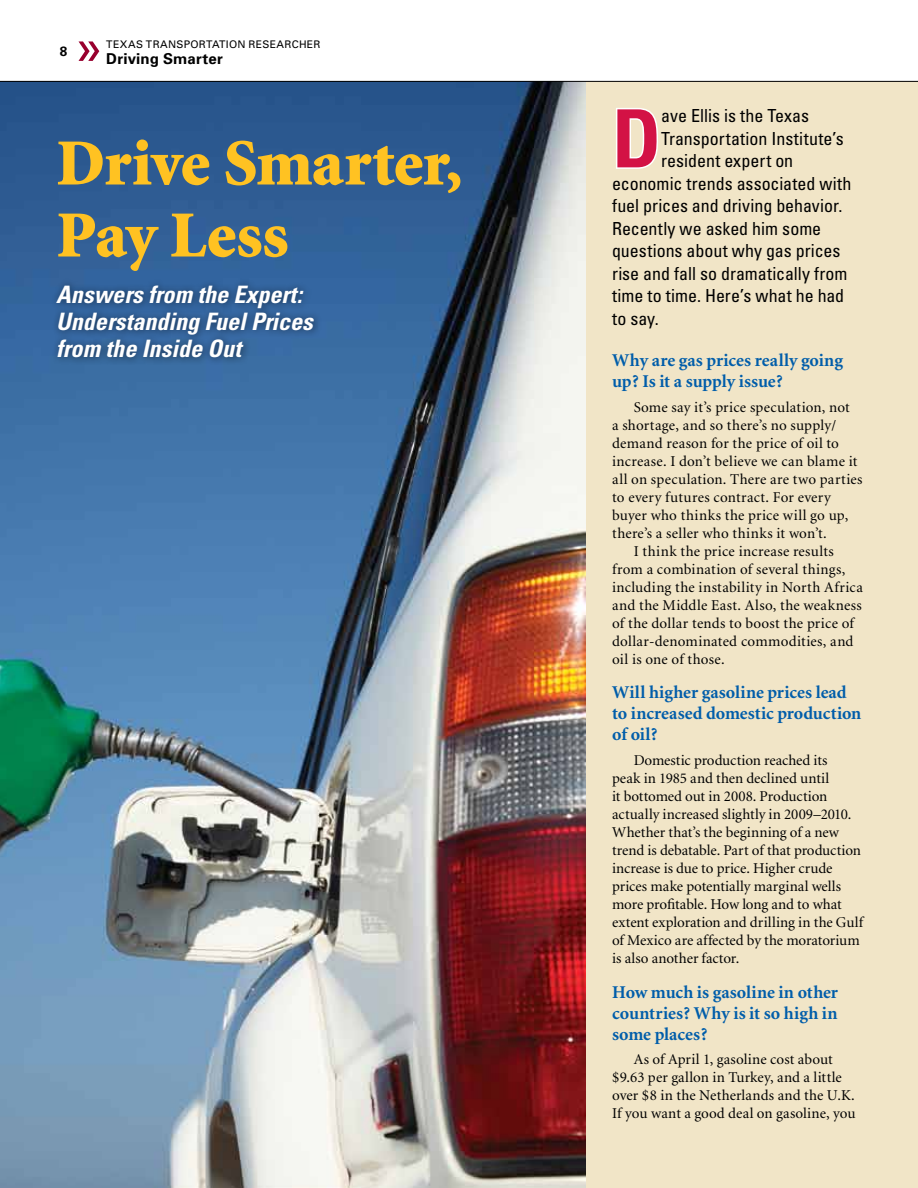
<style>
.page{position:relative;width:918px;height:1188px;background:#fff}
.page>*{position:absolute;margin:0;border:0;box-sizing:border-box;transform-origin:0 0}
.t1{font:700 condensed 80.4px "Univers";color:#d31245}
.t2{font:900 66px/72px "Minion";letter-spacing:-.005em;color:#ffc222}
.t3{font:italic 700 condensed 24px/27px "Univers";color:#fff}
.t4{font:condensed 18px "Univers";color:#000}
.t5{font:700 18px/21px "Minion";color:#005daa}
.t6{font:15px/18px "Minion";letter-spacing:.005em;color:#000}
.t7{font:15px "Minion";letter-spacing:.025em;color:#000}
.t8{font:15px "Minion";letter-spacing:.03em;color:#000}
.t9{font:700 15px "Univers";letter-spacing:.01em;color:#000}
.t10{font:700 13.5px "Univers";color:#000}
.t11{font:10.5px "Univers";letter-spacing:.03em;color:#000}
</style>
<div class="page">
<div style="left:585px;top:81px;width:333px;height:1107px;background:#f1e5c7"></div>
<img style="left:0;top:82px;width:585px;height:1106px">
<hr style="left:0;top:81px;width:918px;height:1px;background:#000">
<svg style="left:79px;top:41px;width:20px;height:20px"></svg>
<div style="left:50px;top:278px;width:273px;height:88px;background:#000;opacity:.5"></div>
<svg style="left:616px;top:108px;width:42px;height:61px"></svg>
<p class="t10" style="left:60px;top:43px;width:9px">8</p>
<p class="t11" style="left:106px;top:39px;width:216px">TEXAS TRANSPORTATION RESEARCHER</p>
<p class="t9" style="left:106px;top:50px;width:118px">Driving Smarter</p>
<h2 class="t2" style="left:56px;top:129px;width:408px">Drive Smarter,<br>Pay Less</h2>
<h3 class="t3" style="left:56px;top:280px;width:258px">Answers from the Expert:<br>Understanding Fuel Prices from the Inside Out</h3>
<h1 class="t1" style="left:612px;top:89px;width:51px">D</h1>
<p class="t4" style="left:661px;top:105px;width:149px">ave Ellis is the Texas</p>
<p class="t4" style="left:661px;top:127px;width:184px">Transportation Institute’s</p>
<p class="t4" style="left:661px;top:150px;width:134px">resident expert on</p>
<p class="t4" style="left:612px;top:172px;width:241px">economic trends associated with</p>
<p class="t4" style="left:612px;top:195px;width:232px">fuel prices and driving behavior.</p>
<p class="t4" style="left:612px;top:217px;width:211px">Recently we asked him some</p>
<p class="t4" style="left:612px;top:240px;width:230px">questions about why gas prices</p>
<p class="t4" style="left:612px;top:262px;width:237px">rise and fall so dramatically from</p>
<p class="t4" style="left:612px;top:285px;width:234px">time to time. Here’s what he had</p>
<p class="t4" style="left:612px;top:307px;width:48px">to say.</p>
<p class="t5" style="left:612px;top:350px;width:232px">Why are gas prices really going up? Is it a supply issue?</p>
<p class="t6" style="left:634px;top:399px;width:218px">Some say it’s price speculation, not</p>
<p class="t6" style="left:612px;top:417px;width:226px">a shortage, and so there’s no supply/</p>
<p class="t6" style="left:612px;top:435px;width:228px">demand reason for the price of oil to</p>
<p class="t6" style="left:612px;top:453px;width:247px">increase. I don’t believe we can blame it</p>
<p class="t6" style="left:612px;top:471px;width:252px">all on speculation. There are two parties</p>
<p class="t6" style="left:612px;top:489px;width:220px">to every futures contract. For every</p>
<p class="t6" style="left:612px;top:507px;width:238px">buyer who thinks the price will go up,</p>
<p class="t6" style="left:612px;top:525px;width:216px">there’s a seller who thinks it won’t.</p>
<p class="t7" style="left:634px;top:544px;width:202px">I think the price increase results</p>
<p class="t6" style="left:612px;top:561px;width:235px">from a combination of several things,</p>
<p class="t8" style="left:612px;top:580px;width:252px">including the instability in North Africa</p>
<p class="t7" style="left:612px;top:598px;width:251px">and the Middle East. Also, the weakness</p>
<p class="t6" style="left:612px;top:615px;width:243px">of the dollar tends to boost the price of</p>
<p class="t6" style="left:612px;top:633px;width:243px">dollar-denominated commodities, and</p>
<p class="t6" style="left:612px;top:651px;width:114px">oil is one of those.</p>
<p class="t5" style="left:612px;top:683px;width:251px">Will higher gasoline prices lead to increased domestic production of oil?</p>
<p class="t6" style="left:612px;top:752px;width:253px;text-indent:22px">Domestic production reached its<br>peak in 1985 and then declined until<br>it bottomed out in 2008. Production actually increased slightly in 2009–2010.<br>Whether that’s the beginning of a new trend is debatable. Part of that production increase is due to price. Higher crude prices make potentially marginal wells more profitable. How long and to what extent exploration and drilling in the Gulf of Mexico are affected by the moratorium is also another factor.</p>
<p class="t5" style="left:612px;top:982px;width:228px;text-align:justify">How much is gasoline in other countries? Why is it so high in some places?</p>
<p class="t6" style="left:612px;top:1051px;width:245px;text-indent:22px">As of April 1, gasoline cost about $9.63 per gallon in Turkey, and a little over $8 in the Netherlands and the U.K.<br>If you want a good deal on gasoline, you</p>
</div>
